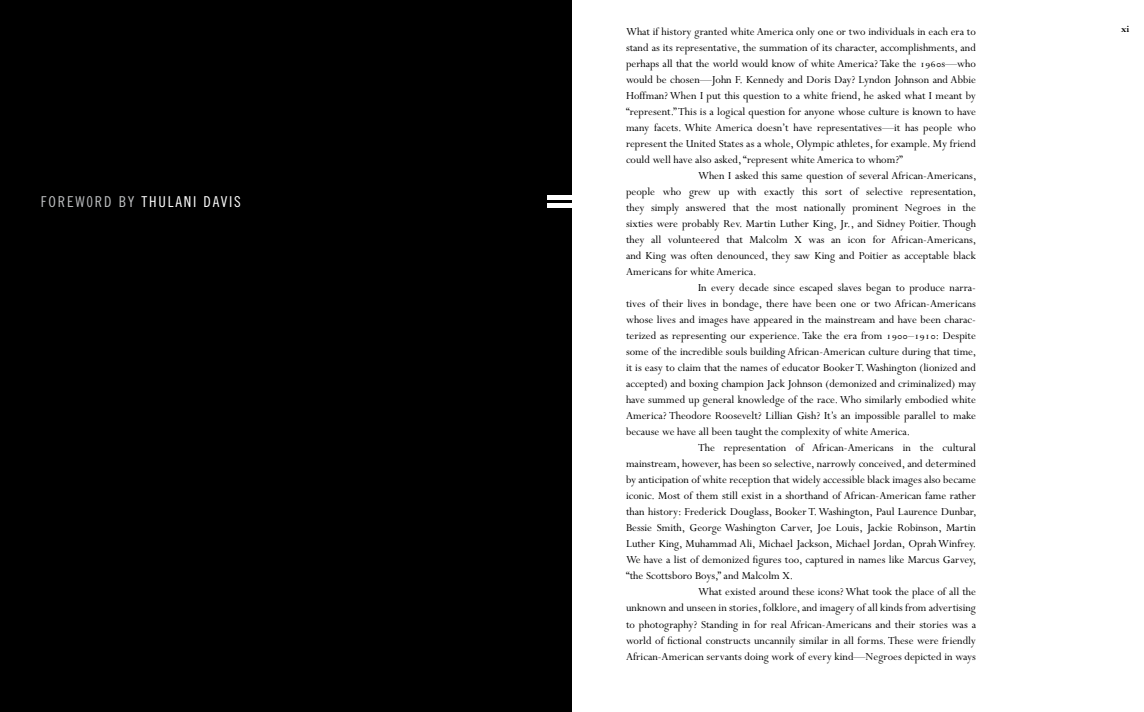
<style>
.page{position:relative;width:1144px;height:712px;background:#fff}
.page>*{position:absolute;margin:0;border:0;box-sizing:border-box;transform-origin:0 0}
.t1{font:15px "Trade Gothic Cond Eighteen";letter-spacing:.12em;color:#fff}
.t2{font:12px "Perpetua";color:#000}
.t3{font:700 10px "Perpetua";color:#000}
.s1{color:#bcbec0}
.s2{font-family:"M Perpetua Expert"}
</style>
<div class="page">
<div style="left:0;top:0;width:572px;height:712px;background:#000"></div>
<hr style="left:547px;top:195px;width:25px;height:4px;background:#fff">
<div style="left:547px;top:203px;width:25px;height:5px;background:#fff"></div>
<p class="t1" style="left:41px;top:192px;width:202px"><span class="s1">FOREW0RD BY</span> THULANI DAVIS</p>
<p class="t2" style="left:626px;top:26px;width:351px">What if history granted white America only one or two individuals in each era to</p>
<p class="t2" style="left:626px;top:42px;width:351px">stand as its representative, the summation of its character, accomplishments, and</p>
<p class="t2" style="left:626px;top:58px;width:351px">perhaps all that the world would know of white America? Take the <span class="s2">1960</span>s—who</p>
<p class="t2" style="left:626px;top:74px;width:351px">would be chosen—John F. Kennedy and Doris Day? Lyndon Johnson and Abbie</p>
<p class="t2" style="left:626px;top:90px;width:351px">Hoffman? When I put this question to a white friend, he asked what I meant by</p>
<p class="t2" style="left:626px;top:106px;width:351px">“represent.” This is a logical question for anyone whose culture is known to have</p>
<p class="t2" style="left:626px;top:122px;width:351px">many facets. White America doesn’t have representatives—it has people who</p>
<p class="t2" style="left:626px;top:138px;width:351px">represent the United States as a whole, Olympic athletes, for example. My friend</p>
<p class="t2" style="left:626px;top:154px;width:278px">could well have also asked, “represent white America to whom?”</p>
<p class="t2" style="left:698px;top:170px;width:280px">When I asked this same question of several African-Americans,</p>
<p class="t2" style="left:626px;top:186px;width:352px">people who grew up with exactly this sort of selective representation,</p>
<p class="t2" style="left:626px;top:202px;width:351px">they simply answered that the most nationally prominent Negroes in the</p>
<p class="t2" style="left:626px;top:218px;width:351px">sixties were probably Rev. Martin Luther King, Jr., and Sidney Poitier. Though</p>
<p class="t2" style="left:626px;top:234px;width:352px">they all volunteered that Malcolm X was an icon for African-Americans,</p>
<p class="t2" style="left:626px;top:250px;width:351px">and King was often denounced, they saw King and Poitier as acceptable black</p>
<p class="t2" style="left:626px;top:266px;width:132px">Americans for white America.</p>
<p class="t2" style="left:698px;top:282px;width:279px">In every decade since escaped slaves began to produce narra-</p>
<p class="t2" style="left:626px;top:298px;width:351px">tives of their lives in bondage, there have been one or two African-Americans</p>
<p class="t2" style="left:626px;top:314px;width:351px">whose lives and images have appeared in the mainstream and have been charac-</p>
<p class="t2" style="left:626px;top:330px;width:351px">terized as representing our experience. Take the era from <span class="s2">1900</span>–<span class="s2">1910</span>: Despite</p>
<p class="t2" style="left:626px;top:346px;width:352px">some of the incredible souls building African-American culture during that time,</p>
<p class="t2" style="left:626px;top:362px;width:351px">it is easy to claim that the names of educator Booker T. Washington (lionized and</p>
<p class="t2" style="left:626px;top:378px;width:351px">accepted) and boxing champion Jack Johnson (demonized and criminalized) may</p>
<p class="t2" style="left:626px;top:394px;width:351px">have summed up general knowledge of the race. Who similarly embodied white</p>
<p class="t2" style="left:626px;top:410px;width:351px">America? Theodore Roosevelt? Lillian Gish? It’s an impossible parallel to make</p>
<p class="t2" style="left:626px;top:426px;width:286px">because we have all been taught the complexity of white America.</p>
<p class="t2" style="left:698px;top:442px;width:279px">The representation of African-Americans in the cultural</p>
<p class="t2" style="left:626px;top:458px;width:351px">mainstream, however, has been so selective, narrowly conceived, and determined</p>
<p class="t2" style="left:626px;top:474px;width:351px">by anticipation of white reception that widely accessible black images also became</p>
<p class="t2" style="left:626px;top:490px;width:351px">iconic. Most of them still exist in a shorthand of African-American fame rather</p>
<p class="t2" style="left:626px;top:506px;width:352px">than history: Frederick Douglass, Booker T. Washington, Paul Laurence Dunbar,</p>
<p class="t2" style="left:626px;top:522px;width:351px">Bessie Smith, George Washington Carver, Joe Louis, Jackie Robinson, Martin</p>
<p class="t2" style="left:626px;top:538px;width:352px">Luther King, Muhammad Ali, Michael Jackson, Michael Jordan, Oprah Winfrey.</p>
<p class="t2" style="left:626px;top:553px;width:352px">We have a list of demonized figures too, captured in names like Marcus Garvey,</p>
<p class="t2" style="left:626px;top:569px;width:169px">“the Scottsboro Boys,” and Malcolm X.</p>
<p class="t2" style="left:698px;top:585px;width:279px">What existed around these icons? What took the place of all the</p>
<p class="t2" style="left:626px;top:601px;width:351px">unknown and unseen in stories, folklore, and imagery of all kinds from advertising</p>
<p class="t2" style="left:626px;top:617px;width:351px">to photography? Standing in for real African-Americans and their stories was a</p>
<p class="t2" style="left:626px;top:633px;width:351px">world of fictional constructs uncannily similar in all forms. These were friendly</p>
<p class="t2" style="left:626px;top:649px;width:351px">African-American servants doing work of every kind—Negroes depicted in ways</p>
<p class="t3" style="left:1121px;top:24px;width:10px">xi</p>
</div>
